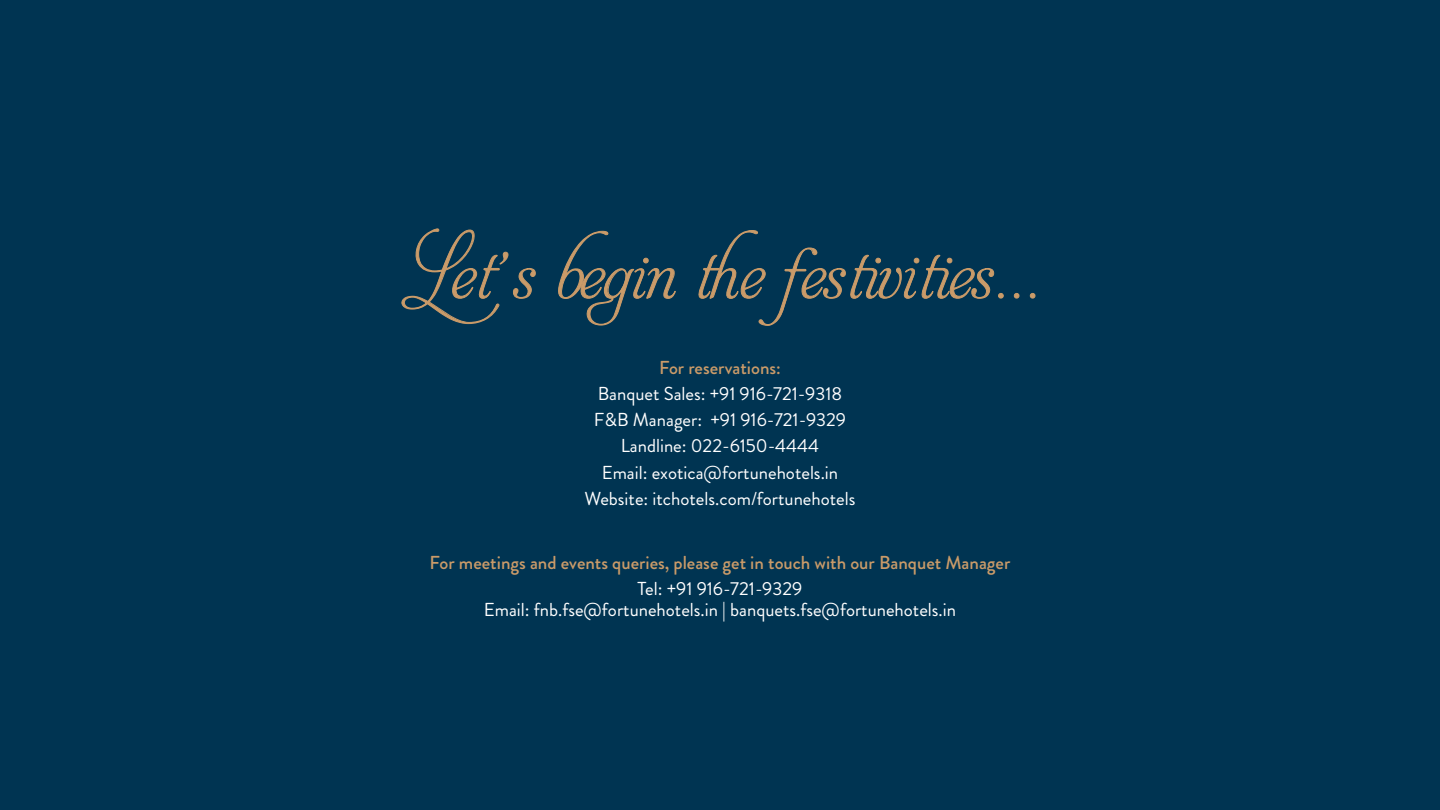
<style>
.page{position:relative;width:1440px;height:810px;background:#003452}
.page>*{position:absolute;margin:0;border:0;box-sizing:border-box;transform-origin:0 0}
.t1{font:57.12px "Aphrodite Slim Text";color:#ca9b69}
.t2{font:18.75px/26.2px "Brandon Grotesque";color:#fff;text-align:center}
.t3{font:500 18.75px "Brandon Grotesque";color:#ca9b69}
</style>
<div class="page">
<svg style="left:402px;top:229px;width:134px;height:95px"></svg>
<svg style="left:558px;top:231px;width:117px;height:94px"></svg>
<svg style="left:698px;top:230px;width:337px;height:96px"></svg>
<h1 class="t1" style="left:399px;top:245px;width:643px">Let’s begin the festivities…</h1>
<p class="t3" style="left:659px;top:354px;width:123px">For reservations:</p>
<p class="t2" style="left:584px;top:381px;width:273px">Banquet Sales: +91 916-721-9318<br>F&amp;B Manager: +91 916-721-9329<br>Landline: 022-6150-4444<br>Email: exotica@fortunehotels.in Website: itchotels.com/fortunehotels</p>
<p class="t3" style="left:430px;top:549px;width:582px">For meetings and events queries, please get in touch with our Banquet Manager</p>
<p class="t2" style="left:484px;top:578px;width:474px;line-height:21.2px">Tel: +91 916-721-9329<br>Email: fnb.fse@fortunehotels.in | banquets.fse@fortunehotels.in</p>
</div>
